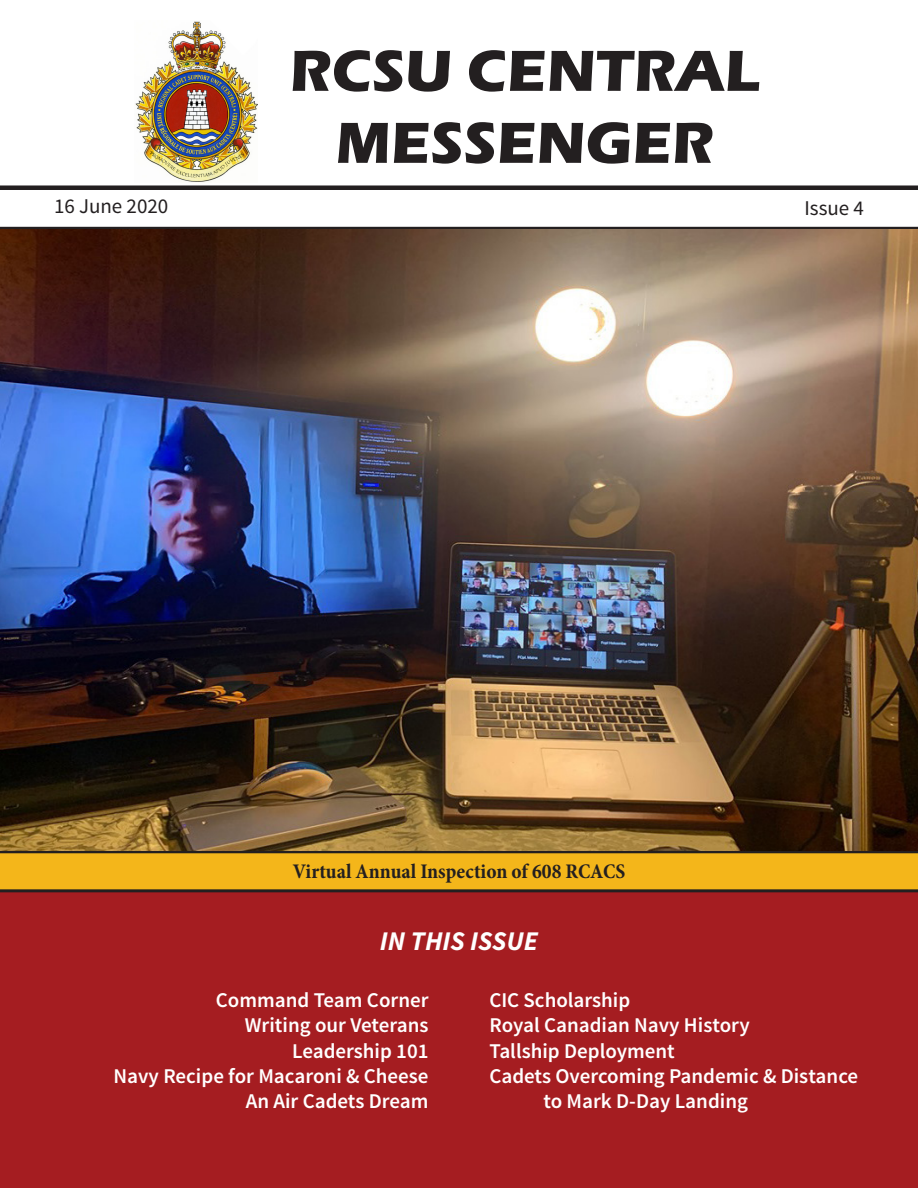
<style>
.page{position:relative;width:918px;height:1188px;background:#fff}
.page>*{position:absolute;margin:0;border:0;box-sizing:border-box;transform-origin:0 0}
.t1{font:700 60px/72px "Eras ITC";color:#231f20;text-align:center}
.t2{font:italic 700 27px "Source Sans Pro";color:#fff}
.t3{font:600 21px/25.2px "Source Sans Pro";color:#fff;text-align:right}
.t4{font:700 condensed 21px "Minion Pro";color:#231f20}
.t5{font:21px "Source Sans Pro";color:#231f20}
</style>
<div class="page">
<div style="left:0;top:892px;width:918px;height:296px;background:#a51d21"></div>
<div style="left:0;top:185px;width:918px;height:5px;background:#231f20"></div>
<svg style="left:0;top:227px;width:918px;height:3px;background:#392c26"></svg>
<img style="left:135px;top:21px;width:123px;height:161px">
<svg style="left:0;top:850px;width:918px;height:42px;background:#d8a21b"></svg>
<img style="left:0;top:230px;width:918px;height:620px">
<p class="t1" style="left:290px;top:35px;width:472px">RCSU CENTRAL<br>MESSENGER</p>
<p class="t5" style="left:54px;top:193px;width:116px">16 June 2020</p>
<p class="t5" style="left:804px;top:195px;width:61px">Issue 4</p>
<p class="t4" style="left:293px;top:856px;width:334px">Virtual Annual Inspection of 608 RCACS</p>
<p class="t2" style="left:380px;top:924px;width:160px">IN THIS ISSUE</p>
<p class="t3" style="left:216px;top:988px;width:214px">Command Team Corner<br>Writing our Veterans</p>
<p class="t3" style="left:292px;top:1039px;width:138px">Leadership 101</p>
<p class="t3" style="left:114px;top:1064px;width:317px">Navy Recipe for Macaroni &amp; Cheese</p>
<p class="t3" style="left:246px;top:1089px;width:184px">An Air Cadets Dream</p>
<p class="t3" style="left:489px;top:988px;width:142px">CIC Scholarship</p>
<p class="t3" style="left:489px;top:1013px;width:262px">Royal Canadian Navy History</p>
<p class="t3" style="left:489px;top:1039px;width:187px">Tallship Deployment</p>
<p class="t3" style="left:543px;top:1064px;width:316px;text-align:left;text-indent:-54px">Cadets Overcoming Pandemic &amp; Distance to Mark D-Day Landing</p>
</div>
